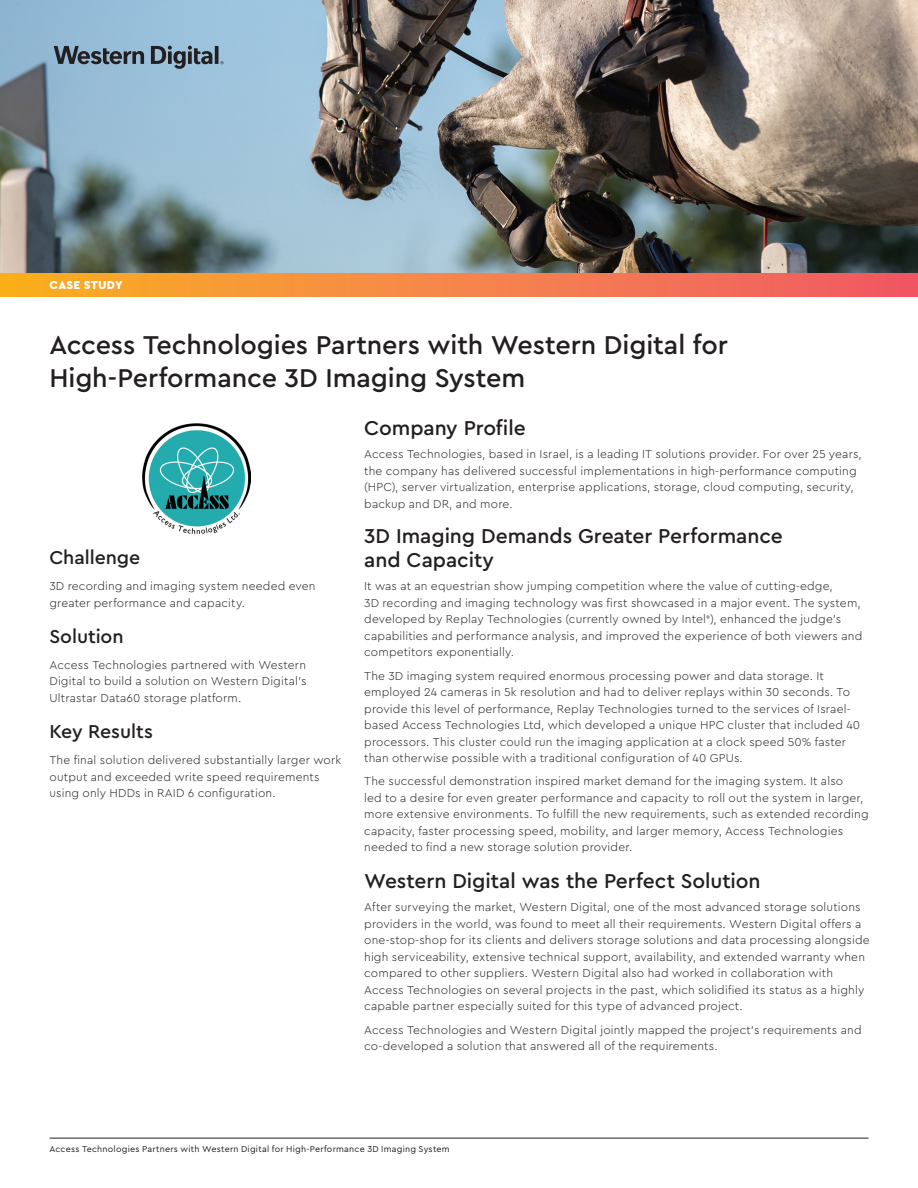
<style>
.page{position:relative;width:918px;height:1188px;background:#fff}
.page>*{position:absolute;margin:0;border:0;box-sizing:border-box;transform-origin:0 0}
.t1{font:500 27px/33px "Cera PRO";letter-spacing:-.005em;color:#231f20}
.t2{font:500 21px/24px "Cera PRO";letter-spacing:-.005em;color:#231f20}
.t3{font:500 19.5px "Cera PRO";letter-spacing:-.005em;color:#231f20}
.t4{font:300 12px/16.5px "Cera PRO";letter-spacing:.015em;color:#231f20}
.t5{font:900 12px "Cera PRO";letter-spacing:.02em;color:#fff}
.t6{font:9px "Cera PRO";letter-spacing:.025em;color:#231f20}
</style>
<div class="page">
<img style="left:0;top:0;width:918px;height:274px">
<div style="left:0;top:274px;width:918px;height:23px;background:linear-gradient(to right,#fab023,#f0596a)"></div>
<hr style="left:49px;top:1138px;width:820px;height:1px;background:#231f20">
<img style="left:142px;top:423px;width:109px;height:111px">
<svg style="left:54px;top:46px;width:90px;height:18px;background:#617382"></svg>
<svg style="left:151px;top:46px;width:73px;height:23px;background:#6c8191"></svg>
<p class="t5" style="left:50px;top:277px;width:75px">CASE STUDY</p>
<h1 class="t1" style="left:49px;top:327px;width:680px">Access Technologies Partners with Western Digital for<br>High-Performance 3D Imaging System</h1>
<h3 class="t3" style="left:49px;top:544px;width:92px">Challenge</h3>
<p class="t4" style="left:49px;top:577px;width:268px">3D recording and imaging system needed even greater performance and capacity.</p>
<h3 class="t3" style="left:49px;top:623px;width:76px">Solution</h3>
<p class="t4" style="left:49px;top:656px;width:259px;text-align:justify">Access Technologies partnered with Western Digital to build a solution on Western Digital’s Ultrastar Data60 storage platform.</p>
<h3 class="t3" style="left:49px;top:718px;width:105px">Key Results</h3>
<p class="t4" style="left:49px;top:751px;width:293px">The final solution delivered substantially larger work output and exceeded write speed requirements using only HDDs in RAID 6 configuration.</p>
<h2 class="t2" style="left:364px;top:415px;width:163px">Company Profile</h2>
<p class="t4" style="left:364px;top:445px;width:499px">Access Technologies, based in Israel, is a leading IT solutions provider. For over 25 years, the company has delivered successful implementations in high-performance computing (HPC), server virtualization, enterprise applications, storage, cloud computing, security, backup and DR, and more.</p>
<h2 class="t2" style="left:364px;top:523px;width:420px">3D Imaging Demands Greater Performance and Capacity</h2>
<p class="t4" style="left:364px;top:577px;width:500px">It was at an equestrian show jumping competition where the value of cutting-edge,<br>3D recording and imaging technology was first showcased in a major event. The system, developed by Replay Technologies (currently owned by Intel<sup>®</sup>), enhanced the judge’s capabilities and performance analysis, and improved the experience of both viewers and competitors exponentially.</p>
<p class="t4" style="left:364px;top:667px;width:498px">The 3D imaging system required enormous processing power and data storage. It employed 24 cameras in 5k resolution and had to deliver replays within 30 seconds. To provide this level of performance, Replay Technologies turned to the services of Israel&shy;based Access Technologies Ltd, which developed a unique HPC cluster that included 40 processors. This cluster could run the imaging application at a clock speed 50% faster than otherwise possible with a traditional configuration of 40 GPUs.</p>
<p class="t4" style="left:364px;top:772px;width:506px">The successful demonstration inspired market demand for the imaging system. It also<br>led to a desire for even greater performance and capacity to roll out the system in larger, more extensive environments. To fulfill the new requirements, such as extended recording capacity, faster processing speed, mobility, and larger memory, Access Technologies needed to find a new storage solution provider.</p>
<h2 class="t2" style="left:364px;top:868px;width:398px">Western Digital was the Perfect Solution</h2>
<p class="t4" style="left:364px;top:898px;width:507px">After surveying the market, Western Digital, one of the most advanced storage solutions providers in the world, was found to meet all their requirements. Western Digital offers a one-stop-shop for its clients and delivers storage solutions and data processing alongside high serviceability, extensive technical support, availability, and extended warranty when compared to other suppliers. Western Digital also had worked in collaboration with Access Technologies on several projects in the past, which solidified its status as a highly capable partner especially suited for this type of advanced project.</p>
<p class="t4" style="left:364px;top:1021px;width:499px">Access Technologies and Western Digital jointly mapped the project’s requirements and co-developed a solution that answered all of the requirements.</p>
<p class="t6" style="left:49px;top:1143px;width:402px">Access Technologies Partners with Western Digital for High-Performance 3D Imaging System</p>
</div>
